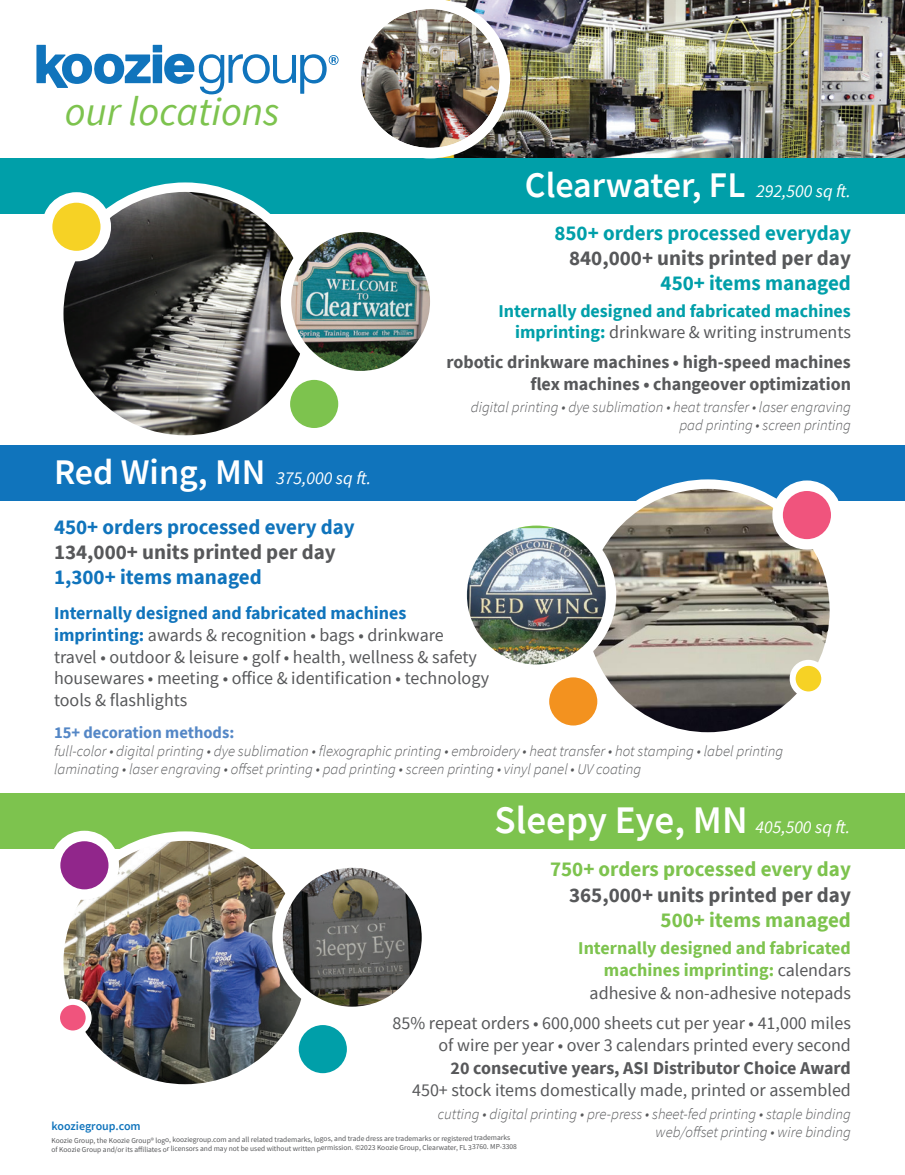
<style>
.page{position:relative;width:905px;height:1175px;background:#fff}
.page>*{position:absolute;margin:0;border:0;box-sizing:border-box;transform-origin:0 0}
.educational_header_t{font:italic 40.5px "Source Sans Pro";color:#7dc34e}
.educational_header_t-2{font:600 39px "Source Sans Pro";color:#fff}
.educational_header_t-3{font:600 36px "Source Sans Pro";color:#fff}
.educational_header_t-4{font:700 21px "Source Sans Pro";color:#57585a}
.educational_header_t-5{font:700 21px "Source Sans Pro";color:#1074bc}
.educational_header_t-6{font:700 21px "Source Sans Pro";color:#009fa9}
.educational_header_t-7{font:700 21px "Source Sans Pro";color:#7dc34e}
.educational_header_t-8{font:18px/21.6px "Source Sans Pro";color:#57585a;text-align:right}
.educational_header_t-9{font:700 18px/22.5px "Source Sans Pro";color:#7dc34e;text-align:right}
.educational_header_t-10{font:700 18px/21.6px "Source Sans Pro";color:#009fa9;text-align:right}
.educational_header_t-11{font:700 18px/21.6px "Source Sans Pro";color:#57585a;text-align:right}
.educational_header_t-12{font:italic 18px "Source Sans Pro";color:#fff}
.educational_header_t-13{font:700 16.5px "Source Sans Pro";color:#5487c6}
.educational_header_t-14{font:italic 300 15px/18px "Source Sans Pro";color:#57585a;text-align:right}
.t1{font:600 12px "Source Sans Pro";color:#1074bc}
.t2{font:7.5px/9px "Source Sans Pro";letter-spacing:-.01em;color:#57585a}
.s1{font-weight:600;font-style:normal;font-size:36px}
.s2{font-weight:400;font-style:italic;font-size:18px}
.s3{font-weight:400;color:#57585a}
.s4{font-weight:700;color:#1074bc}
.s5{font-weight:700}
</style>
<div class="page">
<img style="left:510px;top:0;width:394px;height:158px">
<div style="left:0;top:158px;width:904px;height:56px;background:#009fa9"></div>
<div style="left:0;top:793px;width:904px;height:56px;background:#7dc34e"></div>
<img style="left:63px;top:187px;width:227px;height:248px">
<div style="left:54px;top:182px;width:262px;height:263px;border:9px solid #fff;border-radius:50%"></div>
<img style="left:59px;top:836px;width:252px;height:252px;border-radius:126px">
<div style="left:54px;top:831px;width:262px;height:262px;border:9px solid #fff;border-radius:50%"></div>
<img style="left:286px;top:229px;width:143px;height:147px">
<div style="left:281px;top:221px;width:159px;height:160px;border:10px solid #fff;border-radius:50%"></div>
<svg style="left:285px;top:374px;width:58px;height:59px;background:#93cd6c"></svg>
<div style="left:279px;top:369px;width:70px;height:69px;border:10px solid #fff;border-radius:50%"></div>
<svg style="left:293px;top:1019px;width:59px;height:59px;background:#2aaeb7"></svg>
<div style="left:288px;top:1014px;width:69px;height:69px;border:10px solid #fff;border-radius:50%"></div>
<svg style="left:544px;top:672px;width:58px;height:58px;background:#f4a342"></svg>
<div style="left:538px;top:667px;width:69px;height:69px;border:10px solid #fff;border-radius:50%"></div>
<svg style="left:47px;top:197px;width:59px;height:59px;background:#f7d948"></svg>
<div style="left:42px;top:192px;width:69px;height:69px;border:10px solid #fff;border-radius:50%"></div>
<svg style="left:55px;top:836px;width:59px;height:58px;background:#a34a9e"></svg>
<div style="left:50px;top:830px;width:69px;height:70px;border:10px solid #fff;border-radius:50%"></div>
<img style="left:277px;top:862px;width:150px;height:150px;border-radius:75px">
<div style="left:272px;top:857px;width:160px;height:160px;border:10px solid #fff;border-radius:50%"></div>
<div style="left:0;top:445px;width:904px;height:55px;background:#1074bc"></div>
<img style="left:581px;top:484px;width:253px;height:253px;border-radius:126px">
<div style="left:576px;top:479px;width:263px;height:262px;border:9px solid #fff;border-radius:50%"></div>
<svg style="left:777px;top:486px;width:59px;height:58px;background:#f26f91"></svg>
<div style="left:772px;top:480px;width:69px;height:69px;border:10px solid #fff;border-radius:50%"></div>
<img style="left:467px;top:528px;width:144px;height:141px">
<div style="left:456px;top:515px;width:160px;height:160px;border:10px solid #fff;border-radius:50%"></div>
<svg style="left:792px;top:663px;width:32px;height:31px"></svg>
<div style="left:789px;top:660px;width:38px;height:37px;border:6px solid #fff;border-radius:50%"></div>
<svg style="left:57px;top:1001px;width:32px;height:32px"></svg>
<div style="left:54px;top:998px;width:38px;height:38px;border:6px solid #fff;border-radius:50%"></div>
<img style="left:361px;top:0;width:149px;height:158px">
<div style="left:153px;top:54px;width:9px;height:29px;background:#1074bc"></div>
<div style="left:153px;top:45px;width:9px;height:7px;background:#1074bc"></div>
<svg style="left:36px;top:45px;width:115px;height:43px"></svg>
<svg style="left:164px;top:54px;width:174px;height:40px"></svg>
<p class="educational_header_t" style="left:65px;top:86px;width:216px">our locations</p>
<p class="educational_header_t-12" style="left:54px;top:466px;width:318px"><span class="s1">Red Wing, MN</span> 375,000 sq ft.</p>
<p class="educational_header_t-5" style="left:54px;top:513px;width:302px">450+ orders processed every day</p>
<p class="educational_header_t-4" style="left:54px;top:538px;width:283px">134,000+ units printed per day</p>
<p class="educational_header_t-5" style="left:54px;top:563px;width:209px">1,300+ items managed</p>
<p class="educational_header_t-3" style="left:525px;top:161px;width:327px">Clearwater, FL <span class="s2">292,500 sq ft.</span></p>
<p class="educational_header_t-6" style="left:554px;top:219px;width:298px">850+ orders processed everyday</p>
<p class="educational_header_t-4" style="left:569px;top:244px;width:283px">840,000+ units printed per day</p>
<p class="educational_header_t-6" style="left:660px;top:269px;width:192px">450+ items managed</p>
<p class="educational_header_t-10" style="left:498px;top:299px;width:354px">Internally designed and fabricated machines imprinting: <span class="s3">drinkware &amp; writing instruments</span></p>
<p class="educational_header_t-11" style="left:446px;top:351px;width:406px">robotic drinkware machines • high-speed machines flex machines • changeover optimization</p>
<p class="educational_header_t-14" style="left:471px;top:397px;width:381px">digital printing • dye sublimation • heat transfer • laser engraving pad printing • screen printing</p>
<p class="educational_header_t-8" style="left:54px;top:602px;width:436px;text-align:left"><span class="s4">Internally designed and fabricated machines imprinting:</span> awards &amp; recognition • bags • drinkware travel • outdoor &amp; leisure • golf • health, wellness &amp; safety housewares • meeting • office &amp; identification • technology tools &amp; flashlights</p>
<p class="educational_header_t-13" style="left:54px;top:721px;width:182px">15+ decoration methods:</p>
<p class="educational_header_t-14" style="left:54px;top:741px;width:730px;text-align:left">full-color • digital printing • dye sublimation • flexographic printing • embroidery • heat transfer • hot stamping • label printing laminating • laser engraving • offset printing • pad printing • screen printing • vinyl panel • UV coating</p>
<p class="educational_header_t-2" style="left:494px;top:794px;width:357px">Sleepy Eye, MN <span class="s2">405,500 sq ft.</span></p>
<p class="educational_header_t-7" style="left:550px;top:855px;width:302px">750+ orders processed every day</p>
<p class="educational_header_t-4" style="left:569px;top:880px;width:283px">365,000+ units printed per day</p>
<p class="educational_header_t-7" style="left:660px;top:905px;width:192px">500+ items managed</p>
<p class="educational_header_t-9" style="left:578px;top:936px;width:274px">Internally designed and fabricated machines imprinting: <span class="s3">calendars adhesive &amp; non-adhesive notepads</span></p>
<p class="educational_header_t-8" style="left:392px;top:1011px;width:460px;line-height:22.5px">85% repeat orders • 600,000 sheets cut per year • 41,000 miles of wire per year • over 3 calendars printed every second<br><span class="s5">20 consecutive years, ASI Distributor Choice Award<br></span>450+ stock items domestically made, printed or assembled</p>
<p class="educational_header_t-14" style="left:438px;top:1105px;width:414px">cutting • digital printing • pre-press • sheet-fed printing • staple binding web/offset printing • wire binding</p>
<p class="t1" style="left:52px;top:1118px;width:91px">kooziegroup.com</p>
<p class="t2" style="left:51px;top:1134px;width:467px">Koozie Group, the Koozie Group® logo, kooziegroup.com and all related trademarks, logos, and trade dress are trademarks or registered trademarks of Koozie Group and/or its affiliates or licensors and may not be used without written permission. ©2023 Koozie Group, Clearwater, FL 33760. MP-3308</p>
</div>
